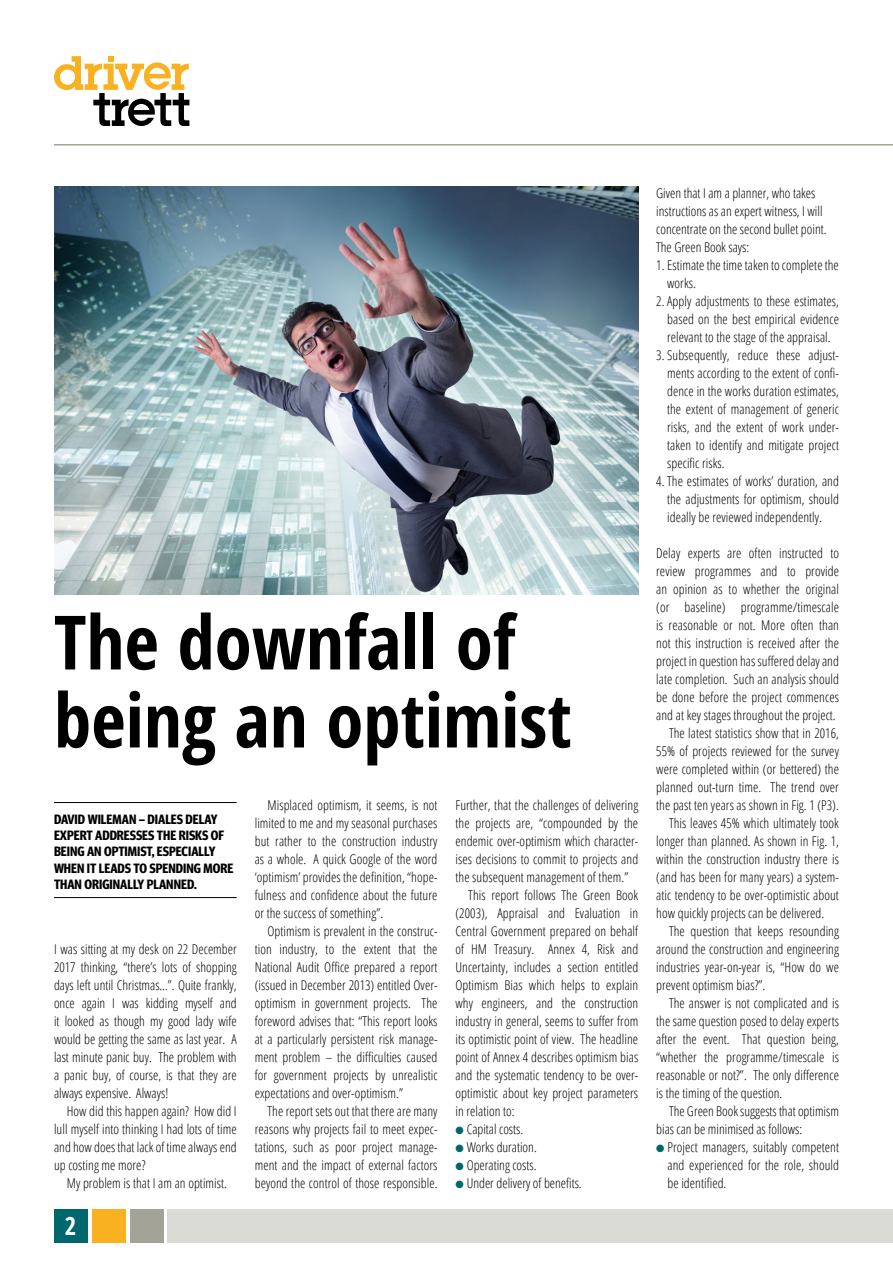
<style>
.page{position:relative;width:893px;height:1263px;background:#fff}
.page>*{position:absolute;margin:0;border:0;box-sizing:border-box;transform-origin:0 0}
.t1{font:700 condensed 75px/78px "Open Sans";color:#000}
.t2{font:700 condensed 24.75px "Open Sans";color:#fff}
.t3{font:300 condensed 13.5px/18px "Open Sans";letter-spacing:.005em;color:#000;text-align:justify}
.t4{font:700 13.5px/16.2px "Meta Headline Cond";color:#000}
.s1{color:#00686c}
</style>
<div class="page">
<hr style="left:54px;top:144px;width:839px;height:2px;background:#a3a398">
<div style="left:54px;top:1209px;width:33px;height:33px;background:#00686c"></div>
<div style="left:92px;top:1209px;width:34px;height:33px;background:#f9b122"></div>
<div style="left:131px;top:1209px;width:33px;height:33px;background:#a3a398"></div>
<div style="left:168px;top:1209px;width:725px;height:33px;background:#dbdbd5"></div>
<svg style="left:54px;top:56px;width:135px;height:70px"></svg>
<img style="left:54px;top:186px;width:584px;height:408px">
<hr style="left:54px;top:802px;width:183px;height:1px;background:#000">
<hr style="left:54px;top:897px;width:183px;height:1px;background:#000">
<h1 class="t1" style="left:54px;top:601px;width:519px">The downfall of being an optimist</h1>
<p class="t4" style="left:54px;top:811px;width:181px">DAVID WILEMAN – DIALES DELAY<br>EXPERT ADDRESSES THE RISKS OF<br>BEING AN OPTIMIST, ESPECIALLY<br>WHEN IT LEADS TO SPENDING MORE<br>THAN ORIGINALLY PLANNED.</p>
<p class="t3" style="left:54px;top:940px;width:184px">I was sitting at my desk on 22 December 2017 thinking, “there’s lots of shopping days left until Christmas…”. Quite frankly, once again I was kidding myself and it looked as though my good lady wife would be getting the same as last year. A last minute panic buy. The problem with a panic buy, of course, is that they are always expensive. Always!</p>
<p class="t3" style="left:54px;top:1102px;width:184px;text-indent:13px">How did this happen again? How did I lull myself into thinking I had lots of time and how does that lack of time always end up costing me more?</p>
<p class="t3" style="left:67px;top:1174px;width:162px">My problem is that I am an optimist.</p>
<h2 class="t2" style="left:65px;top:1209px;width:13px">2</h2>
<p class="t3" style="left:255px;top:796px;width:184px;text-indent:13px">Misplaced optimism, it seems, is not limited to me and my seasonal purchases but rather to the construction industry as a whole. A quick Google of the word ‘optimism’ provides the definition, “hope&shy;fulness and confidence about the future or the success of something”.</p>
<p class="t3" style="left:255px;top:922px;width:184px;text-indent:13px">Optimism is prevalent in the construc&shy;tion industry, to the extent that the National Audit Office prepared a report (issued in December 2013) entitled Over&shy;optimism in government projects. The foreword advises that: “This report looks at a particularly persistent risk manage&shy;ment problem – the difficulties caused for government projects by unrealistic expectations and over-optimism.”</p>
<p class="t3" style="left:255px;top:1102px;width:184px;text-indent:13px">The report sets out that there are many reasons why projects fail to meet expec&shy;tations, such as poor project manage&shy;ment and the impact of external factors beyond the control of those responsible.</p>
<p class="t3" style="left:455px;top:796px;width:184px">Further, that the challenges of delivering</p>
<p class="t3" style="left:455px;top:814px;width:184px">the projects are, “compounded by the</p>
<p class="t3" style="left:455px;top:832px;width:184px">endemic over-optimism which character-</p>
<p class="t3" style="left:455px;top:850px;width:184px">ises decisions to commit to projects and</p>
<p class="t3" style="left:455px;top:868px;width:174px">the subsequent management of them.”</p>
<p class="t3" style="left:468px;top:886px;width:171px">This report follows The Green Book</p>
<p class="t3" style="left:455px;top:904px;width:184px">(2003), Appraisal and Evaluation in</p>
<p class="t3" style="left:455px;top:922px;width:184px">Central Government prepared on behalf</p>
<p class="t3" style="left:455px;top:940px;width:184px">of HM Treasury. Annex 4, Risk and</p>
<p class="t3" style="left:455px;top:958px;width:184px">Uncertainty, includes a section entitled</p>
<p class="t3" style="left:455px;top:976px;width:184px">Optimism Bias which helps to explain</p>
<p class="t3" style="left:455px;top:994px;width:184px">why engineers, and the construction</p>
<p class="t3" style="left:455px;top:1012px;width:184px">industry in general, seems to suffer from</p>
<p class="t3" style="left:455px;top:1030px;width:184px">its optimistic point of view. The headline</p>
<p class="t3" style="left:455px;top:1048px;width:184px">point of Annex 4 describes optimism bias</p>
<p class="t3" style="left:455px;top:1066px;width:184px">and the systematic tendency to be over-</p>
<p class="t3" style="left:455px;top:1084px;width:184px">optimistic about key project parameters</p>
<p class="t3" style="left:455px;top:1102px;width:61px">in relation to:</p>
<p class="t3" style="left:455px;top:1120px;width:69px"><span class="s1">●</span> Capital costs.</p>
<p class="t3" style="left:455px;top:1138px;width:83px"><span class="s1">●</span> Works duration.</p>
<p class="t3" style="left:455px;top:1156px;width:82px"><span class="s1">●</span> Operating costs.</p>
<p class="t3" style="left:455px;top:1174px;width:128px"><span class="s1">●</span> Under delivery of benefits.</p>
<p class="t3" style="left:656px;top:184px;width:172px;text-align:left">Given that I am a planner, who takes instructions as an expert witness, I will concentrate on the second bullet point.<br>The Green Book says:</p>
<p class="t3" style="left:667px;top:256px;width:173px;text-indent:-11px">1. Estimate the time taken to complete the works.</p>
<p class="t3" style="left:667px;top:292px;width:173px;text-indent:-11px">2. Apply adjustments to these estimates, based on the best empirical evidence relevant to the stage of the appraisal.</p>
<p class="t3" style="left:667px;top:346px;width:173px;text-indent:-11px">3. Subsequently, reduce these adjust&shy;ments according to the extent of confi&shy;dence in the works duration estimates, the extent of management of generic risks, and the extent of work under&shy;taken to identify and mitigate project specific risks.</p>
<p class="t3" style="left:667px;top:472px;width:173px;text-indent:-11px">4. The estimates of works’ duration, and the adjustments for optimism, should ideally be reviewed independently.</p>
<p class="t3" style="left:656px;top:544px;width:184px">Delay experts are often instructed to</p>
<p class="t3" style="left:656px;top:562px;width:184px">review programmes and to provide</p>
<p class="t3" style="left:656px;top:580px;width:184px">an opinion as to whether the original</p>
<p class="t3" style="left:656px;top:598px;width:184px">(or baseline) programme/timescale</p>
<p class="t3" style="left:656px;top:616px;width:184px">is reasonable or not. More often than</p>
<p class="t3" style="left:656px;top:634px;width:184px">not this instruction is received after the</p>
<p class="t3" style="left:656px;top:652px;width:184px">project in question has suffered delay and</p>
<p class="t3" style="left:656px;top:670px;width:184px">late completion. Such an analysis should</p>
<p class="t3" style="left:656px;top:688px;width:184px">be done before the project commences</p>
<p class="t3" style="left:656px;top:706px;width:181px">and at key stages throughout the project.</p>
<p class="t3" style="left:669px;top:724px;width:171px">The latest statistics show that in 2016,</p>
<p class="t3" style="left:656px;top:742px;width:184px">55% of projects reviewed for the survey</p>
<p class="t3" style="left:656px;top:760px;width:184px">were completed within (or bettered) the</p>
<p class="t3" style="left:656px;top:778px;width:184px">planned out-turn time. The trend over</p>
<p class="t3" style="left:656px;top:796px;width:184px">the past ten years as shown in Fig. 1 (P3).</p>
<p class="t3" style="left:669px;top:814px;width:171px">This leaves 45% which ultimately took</p>
<p class="t3" style="left:656px;top:832px;width:184px">longer than planned. As shown in Fig. 1,</p>
<p class="t3" style="left:656px;top:849px;width:184px">within the construction industry there is</p>
<p class="t3" style="left:656px;top:867px;width:184px">(and has been for many years) a system-</p>
<p class="t3" style="left:656px;top:885px;width:184px">atic tendency to be over-optimistic about</p>
<p class="t3" style="left:656px;top:903px;width:169px">how quickly projects can be delivered.</p>
<p class="t3" style="left:669px;top:921px;width:171px">The question that keeps resounding</p>
<p class="t3" style="left:656px;top:939px;width:184px">around the construction and engineering</p>
<p class="t3" style="left:656px;top:957px;width:184px">industries year-on-year is, “How do we</p>
<p class="t3" style="left:656px;top:975px;width:111px">prevent optimism bias?”.</p>
<p class="t3" style="left:669px;top:993px;width:171px">The answer is not complicated and is</p>
<p class="t3" style="left:656px;top:1011px;width:184px">the same question posed to delay experts</p>
<p class="t3" style="left:656px;top:1029px;width:184px">after the event. That question being,</p>
<p class="t3" style="left:656px;top:1047px;width:184px">“whether the programme/timescale is</p>
<p class="t3" style="left:656px;top:1065px;width:184px">reasonable or not?”. The only difference</p>
<p class="t3" style="left:656px;top:1083px;width:128px">is the timing of the question.</p>
<p class="t3" style="left:669px;top:1101px;width:171px">The Green Book suggests that optimism</p>
<p class="t3" style="left:656px;top:1119px;width:147px">bias can be minimised as follows:</p>
<p class="t3" style="left:667px;top:1138px;width:173px;text-indent:-11px"><span class="s1">●</span> Project managers, suitably competent and experienced for the role, should be identified.</p>
</div>
